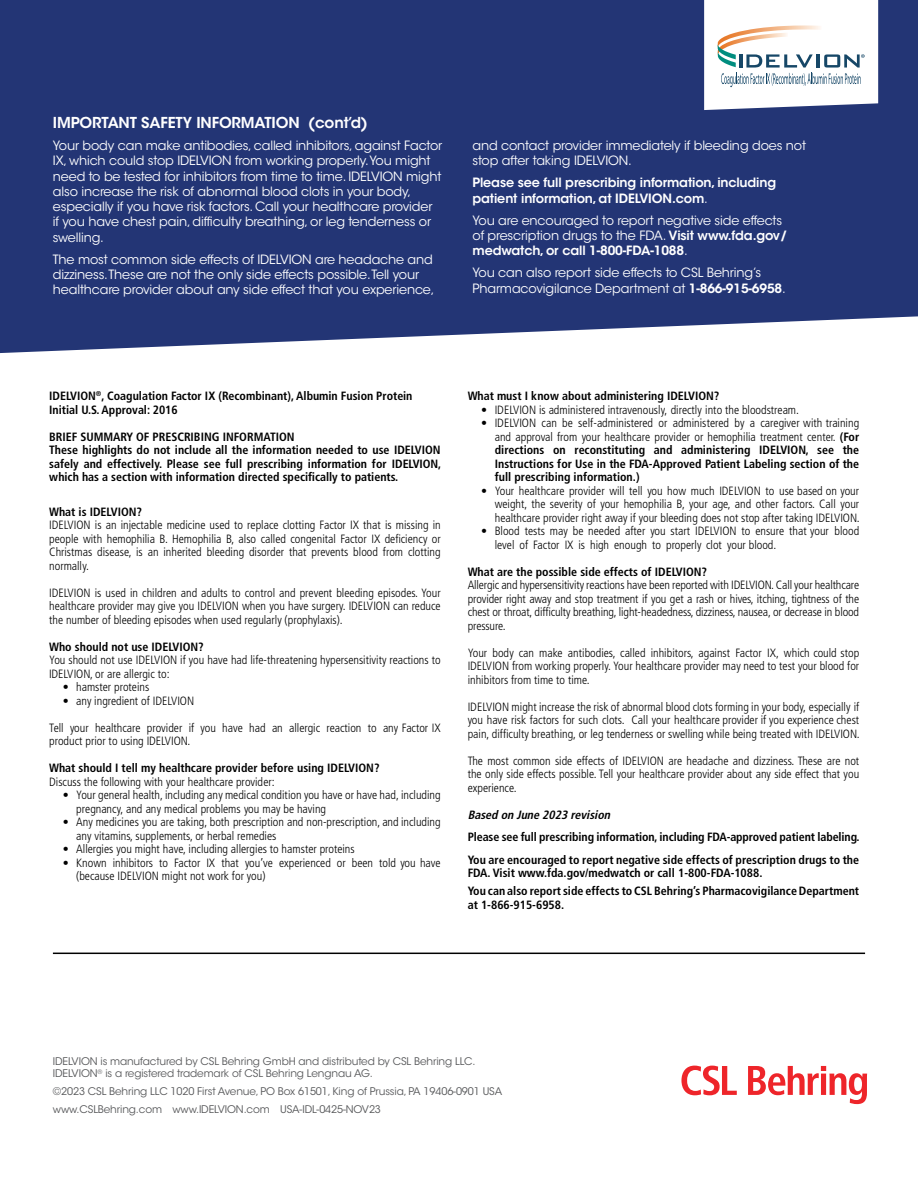
<style>
.page{position:relative;width:918px;height:1188px;background:#fff}
.page>*{position:absolute;margin:0;border:0;box-sizing:border-box;transform-origin:0 0}
.t1{font:600 15px "ITC Avant Garde Std";letter-spacing:-.01em;color:#fff}
.t2{font:12.75px/15.3px "ITC Avant Garde Std";letter-spacing:-.01em;color:#fff}
.t3{font:600 12.75px/15.3px "ITC Avant Garde Std";letter-spacing:-.01em;color:#fff}
.t4{font:300 condensed 12px/13.5px "Frutiger LT Std";color:#000;text-align:justify}
.t5{font:700 condensed 12px/13.5px "Frutiger LT Std";color:#000}
.t6{font:italic 700 condensed 12px "Frutiger LT Std";color:#000}
.t7{font:10.5px/12.6px "ITC Avant Garde Std";letter-spacing:-.01em;color:#58595b}
.s1{font-weight:400}
.s2{font-weight:600}
.s3{font-weight:300}
</style>
<div class="page">
<div style="left:0;top:0;width:918px;height:392px;background:#233575"></div>
<svg style="left:0;top:316px;width:918px;height:76px;fill:#fff"></svg>
<svg style="left:681px;top:1066px;width:56px;height:29px"></svg>
<svg style="left:748px;top:1066px;width:119px;height:38px"></svg>
<svg style="left:704px;top:0;width:174px;height:110px;background:#e7e9eb"></svg>
<div style="left:45px;top:387px;width:828px;height:534px;background:#fff"></div>
<hr style="left:53px;top:953px;width:812px;height:1px;background:#000">
<p class="t1" style="left:53px;top:113px;width:316px">IMPORTANT SAFETY INFORMATION (cont’d)</p>
<p class="t2" style="left:53px;top:138px;width:391px">Your body can make antibodies, called inhibitors, against Factor IX, which could stop IDELVION from working properly.You might need to be tested for inhibitors from time to time. IDELVION might also increase the risk of abnormal blood clots in your body, especially if you have risk factors. Call your healthcare provider<br>if you have chest pain, difficulty breathing, or leg tenderness or swelling.</p>
<p class="t2" style="left:53px;top:252px;width:383px">The most common side effects of IDELVION are headache and dizziness.These are not the only side effects possible.Tell your healthcare provider about any side effect that you experience,</p>
<p class="t2" style="left:473px;top:138px;width:335px">and contact provider immediately if bleeding does not stop after taking IDELVION.</p>
<p class="t3" style="left:473px;top:175px;width:305px">Please see full prescribing information, including patient information, at IDELVION.com<span class="s1">.</span></p>
<p class="t2" style="left:473px;top:213px;width:316px">You are encouraged to report negative side effects of prescription drugs to the FDA. <span class="s2">Visit www.fda.gov/ medwatch, or call 1-800-FDA-1088</span>.</p>
<p class="t2" style="left:473px;top:265px;width:315px">You can also report side effects to CSL Behring’s<br>Pharmacovigilance Department at <span class="s2">1-866-915-6958</span>.</p>
<p class="t5" style="left:49px;top:389px;width:365px">IDELVION<sup>®</sup>, Coagulation Factor IX (Recombinant), Albumin Fusion Protein<br>Initial U.S. Approval: 2016</p>
<p class="t5" style="left:49px;top:430px;width:393px">BRIEF SUMMARY OF PRESCRIBING INFORMATION<br>These highlights do not include all the information needed to use IDELVION safely and effectively. Please see full prescribing information for IDELVION, which has a section with information directed specifically to patients.</p>
<p class="t5" style="left:49px;top:505px;width:94px">What is IDELVION?</p>
<p class="t4" style="left:49px;top:518px;width:393px">IDELVION is an injectable medicine used to replace clotting Factor IX that is missing in people with hemophilia B. Hemophilia B, also called congenital Factor IX deficiency or Christmas disease, is an inherited bleeding disorder that prevents blood from clotting normally.</p>
<p class="t4" style="left:49px;top:586px;width:393px">IDELVION is used in children and adults to control and prevent bleeding episodes. Your healthcare provider may give you IDELVION when you have surgery. IDELVION can reduce the number of bleeding episodes when used regularly (prophylaxis).</p>
<p class="t5" style="left:49px;top:640px;width:156px">Who should not use IDELVION?</p>
<p class="t4" style="left:49px;top:653px;width:393px">You should not use IDELVION if you have had life-threatening hypersensitivity reactions to<br>IDELVION, or are allergic to:</p>
<p class="t4" style="left:63px;top:680px;width:88px">• hamster proteins</p>
<p class="t4" style="left:63px;top:694px;width:133px">• any ingredient of IDELVION</p>
<p class="t4" style="left:49px;top:721px;width:393px">Tell your healthcare provider if you have had an allergic reaction to any Factor IX product prior to using IDELVION.</p>
<p class="t5" style="left:49px;top:761px;width:332px">What should I tell my healthcare provider before using IDELVION?</p>
<p class="t4" style="left:49px;top:775px;width:227px">Discuss the following with your healthcare provider:</p>
<p class="t4" style="left:76px;top:788px;width:366px;text-indent:-14px">• Your general health, including any medical condition you have or have had, including pregnancy, and any medical problems you may be having</p>
<p class="t4" style="left:76px;top:815px;width:366px;text-indent:-14px">• Any medicines you are taking, both prescription and non-prescription, and including any vitamins, supplements, or herbal remedies</p>
<p class="t4" style="left:63px;top:842px;width:294px">• Allergies you might have, including allergies to hamster proteins</p>
<p class="t4" style="left:76px;top:856px;width:366px;text-indent:-14px">• Known inhibitors to Factor IX that you’ve experienced or been told you have (because IDELVION might not work for you)</p>
<p class="t5" style="left:468px;top:389px;width:253px">What must I know about administering IDELVION?</p>
<p class="t4" style="left:481px;top:403px;width:319px">• IDELVION is administered intravenously, directly into the bloodstream.</p>
<p class="t5" style="left:495px;top:416px;width:366px;text-align:justify;text-indent:-14px"><span class="s3">• IDELVION can be self-administered or administered by a caregiver with training and approval from your healthcare provider or hemophilia treatment center.</span> (For directions on reconstituting and administering IDELVION, see the Instructions for Use in the FDA-Approved Patient Labeling section of the full prescribing information.)</p>
<p class="t4" style="left:495px;top:484px;width:366px;text-indent:-14px">• Your healthcare provider will tell you how much IDELVION to use based on your weight, the severity of your hemophilia B, your age, and other factors. Call your healthcare provider right away if your bleeding does not stop after taking IDELVION.</p>
<p class="t4" style="left:495px;top:524px;width:366px;text-indent:-14px">• Blood tests may be needed after you start IDELVION to ensure that your blood level of Factor IX is high enough to properly clot your blood.</p>
<p class="t5" style="left:468px;top:565px;width:241px">What are the possible side effects of IDELVION?</p>
<p class="t4" style="left:468px;top:578px;width:393px">Allergic and hypersensitivity reactions have been reported with IDELVION. Call your healthcare provider right away and stop treatment if you get a rash or hives, itching, tightness of the chest or throat, difficulty breathing, light-headedness, dizziness, nausea, or decrease in blood pressure.</p>
<p class="t4" style="left:468px;top:646px;width:393px">Your body can make antibodies, called inhibitors, against Factor IX, which could stop IDELVION from working properly. Your healthcare provider may need to test your blood for inhibitors from time to time.</p>
<p class="t4" style="left:468px;top:700px;width:393px">IDELVION might increase the risk of abnormal blood clots forming in your body, especially if you have risk factors for such clots. Call your healthcare provider if you experience chest pain, difficulty breathing, or leg tenderness or swelling while being treated with IDELVION.</p>
<p class="t4" style="left:468px;top:754px;width:393px">The most common side effects of IDELVION are headache and dizziness. These are not the only side effects possible. Tell your healthcare provider about any side effect that you experience.</p>
<p class="t6" style="left:468px;top:807px;width:147px">Based on June 2023 revision</p>
<p class="t5" style="left:468px;top:826px;width:393px;line-height:22.5px">Please see full prescribing information, including FDA-approved patient labeling.<br>You are encouraged to report negative side effects of prescription drugs to the</p>
<p class="t5" style="left:468px;top:864px;width:393px;line-height:18px">FDA. Visit www.fda.gov/medwatch or call 1-800-FDA-1088.<br>You can also report side effects to CSL Behring’s Pharmacovigilance Department</p>
<p class="t5" style="left:468px;top:898px;width:98px">at 1-866-915-6958.</p>
<p class="t7" style="left:53px;top:1055px;width:424px">IDELVION is manufactured by CSL Behring GmbH and distributed by CSL Behring LLC.<br>IDELVION<sup>®</sup> is a registered trademark of CSL Behring Lengnau AG.</p>
<p class="t7" style="left:53px;top:1083px;width:451px;line-height:17.7px">©2023 CSL Behring LLC 1020 First Avenue, PO Box 61501, King of Prussia, PA 19406-0901 USA www.CSLBehring.com www.IDELVION.com USA-IDL-0425-NOV23</p>
</div>
